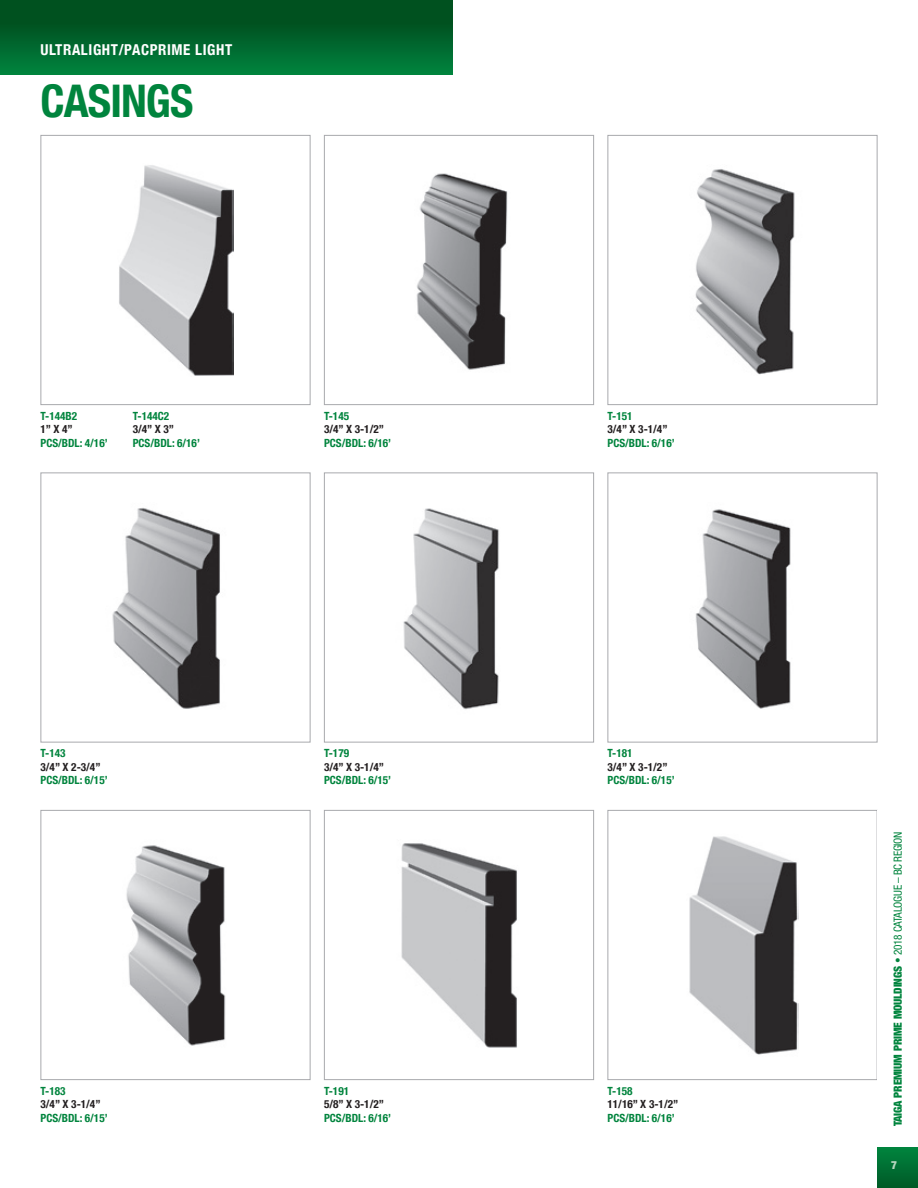
<style>
.page{position:relative;width:918px;height:1188px;background:#fff}
.page>*{position:absolute;margin:0;border:0;box-sizing:border-box;transform-origin:0 0}
.t1{font:700 condensed 45px "Helvetica Neue";letter-spacing:-.02em;color:#00843d}
.t2{font:700 condensed 15px "Helvetica Neue";letter-spacing:.04em;color:#fff}
.t3{font:700 condensed 11.25px "Helvetica Neue";color:#00843d}
.t4{font:700 condensed 11.25px "Helvetica Neue";color:#231f20}
.t5{font:900 condensed 11.25px "Helvetica Neue LT Std";letter-spacing:-.01em;color:#00843d}
.t6{font:900 condensed 11.25px "Helvetica Neue LT Std";color:#b6d6bf}
.s1{font-weight:400}
</style>
<div class="page">
<img style="left:112px;top:508px;width:108px;height:201px">
<div style="left:40px;top:472px;width:270px;height:270px;border:1px solid #a8a9ad"></div>
<img style="left:695px;top:509px;width:96px;height:200px">
<div style="left:608px;top:472px;width:270px;height:270px;border:1px solid #a8a9ad"></div>
<img style="left:401px;top:843px;width:116px;height:205px">
<div style="left:324px;top:810px;width:270px;height:270px;border:1px solid #a8a9ad"></div>
<img style="left:126px;top:845px;width:100px;height:201px">
<div style="left:40px;top:810px;width:270px;height:270px;border:1px solid #a8a9ad"></div>
<img style="left:403px;top:508px;width:96px;height:202px">
<div style="left:324px;top:472px;width:270px;height:270px;border:1px solid #a8a9ad"></div>
<img style="left:689px;top:836px;width:109px;height:219px">
<div style="left:608px;top:810px;width:270px;height:270px;border:1px solid #a8a9ad"></div>
<img style="left:119px;top:165px;width:115px;height:211px">
<div style="left:40px;top:135px;width:270px;height:270px;border:1px solid #a8a9ad"></div>
<img style="left:695px;top:169px;width:100px;height:206px">
<div style="left:608px;top:135px;width:270px;height:270px;border:1px solid #a8a9ad"></div>
<img style="left:416px;top:173px;width:92px;height:197px">
<div style="left:324px;top:135px;width:270px;height:270px;border:1px solid #a8a9ad"></div>
<div style="left:878px;top:1148px;width:40px;height:40px;background:linear-gradient(to bottom,#00833e,#005b27)"></div>
<div style="left:0;top:0;width:452px;height:74px;background:linear-gradient(to bottom,#004518,#007f3c)"></div>
<h2 class="t2" style="left:40px;top:37px;width:193px">ULTRALIGHT/PACPRIME LIGHT</h2>
<h1 class="t1" style="left:40px;top:64px;width:154px">CASINGS</h1>
<p class="t3" style="left:40px;top:406px;width:38px">T-144B2</p>
<p class="t4" style="left:40px;top:420px;width:34px">1” X 4”</p>
<p class="t3" style="left:40px;top:433px;width:69px">PCS/BDL: 4/16’</p>
<p class="t3" style="left:133px;top:406px;width:38px">T-144C2</p>
<p class="t4" style="left:133px;top:420px;width:43px">3/4” X 3”</p>
<p class="t3" style="left:133px;top:433px;width:69px">PCS/BDL: 6/16’</p>
<p class="t3" style="left:324px;top:406px;width:27px">T-145</p>
<p class="t4" style="left:324px;top:420px;width:62px">3/4” X 3-1/2”</p>
<p class="t3" style="left:324px;top:433px;width:69px">PCS/BDL: 6/16’</p>
<p class="t3" style="left:40px;top:744px;width:27px">T-143</p>
<p class="t4" style="left:40px;top:757px;width:62px">3/4” X 2-3/4”</p>
<p class="t3" style="left:40px;top:771px;width:69px">PCS/BDL: 6/15’</p>
<p class="t3" style="left:324px;top:744px;width:27px">T-179</p>
<p class="t4" style="left:324px;top:757px;width:62px">3/4” X 3-1/4”</p>
<p class="t3" style="left:324px;top:771px;width:69px">PCS/BDL: 6/15’</p>
<p class="t3" style="left:40px;top:1081px;width:27px">T-183</p>
<p class="t4" style="left:40px;top:1095px;width:62px">3/4” X 3-1/4”</p>
<p class="t3" style="left:40px;top:1108px;width:69px">PCS/BDL: 6/15’</p>
<p class="t3" style="left:324px;top:1081px;width:27px">T-191</p>
<p class="t4" style="left:324px;top:1095px;width:62px">5/8” X 3-1/2”</p>
<p class="t3" style="left:324px;top:1108px;width:69px">PCS/BDL: 6/16’</p>
<p class="t3" style="left:608px;top:406px;width:27px">T-151</p>
<p class="t4" style="left:608px;top:420px;width:62px">3/4” X 3-1/4”</p>
<p class="t3" style="left:608px;top:433px;width:69px">PCS/BDL: 6/16’</p>
<p class="t3" style="left:608px;top:744px;width:27px">T-181</p>
<p class="t4" style="left:608px;top:757px;width:62px">3/4” X 3-1/2”</p>
<p class="t3" style="left:608px;top:771px;width:69px">PCS/BDL: 6/15’</p>
<p class="t3" style="left:608px;top:1081px;width:27px">T-158</p>
<p class="t4" style="left:608px;top:1095px;width:72px">11/16” X 3-1/2”</p>
<p class="t3" style="left:608px;top:1108px;width:69px">PCS/BDL: 6/16’</p>
<p class="t5" style="left:891px;top:1126px;width:296px;rotate:-90deg">TAIGA PREMIUM PRIME MOULDINGS <span class="s1">• 2018 CATALOGUE – BC REGION</span></p>
<p class="t6" style="left:891px;top:1158px;width:7px">7</p>
</div>
